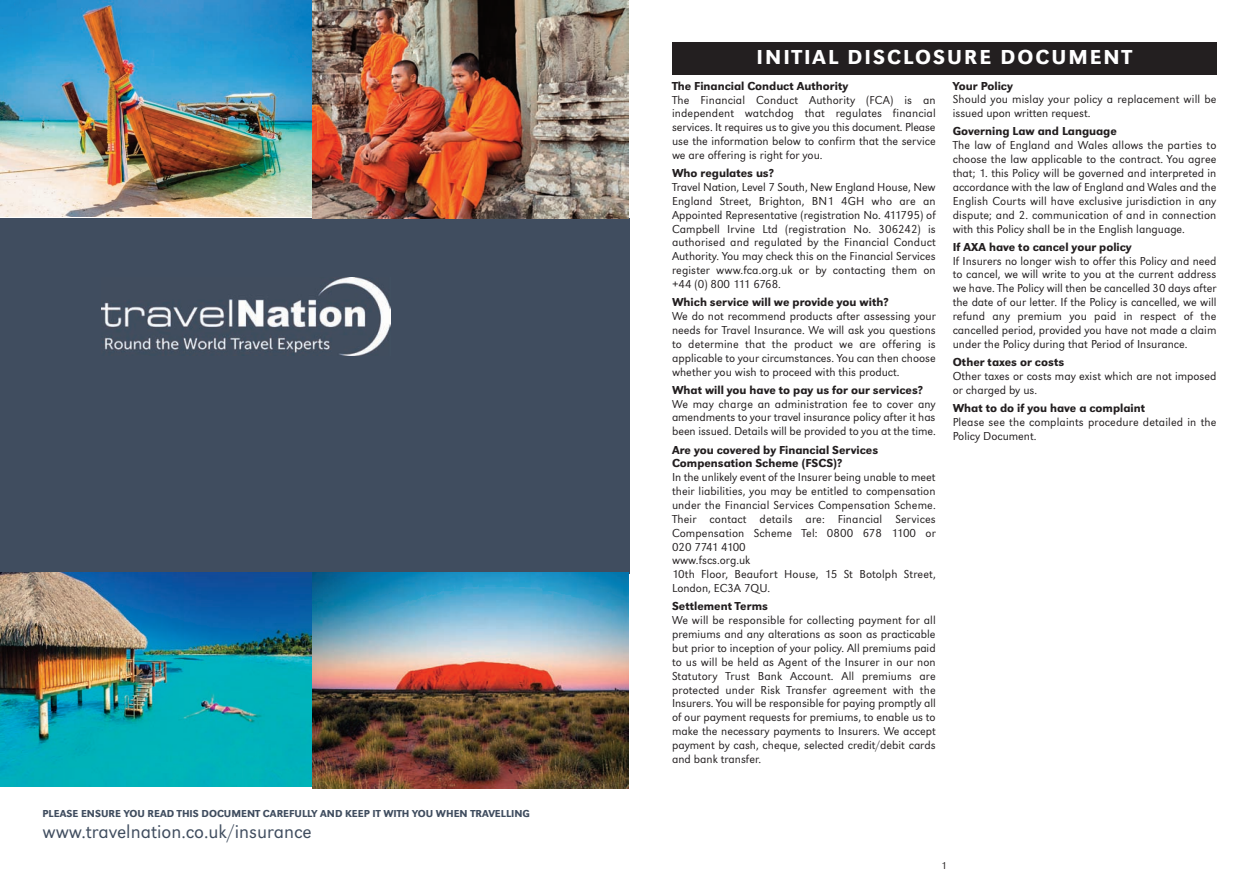
<style>
.page{position:relative;width:1259px;height:893px;background:#fff}
.page>*{position:absolute;margin:0;border:0;box-sizing:border-box;transform-origin:0 0}
.t1{font:500 21px "URW Grotesk T";letter-spacing:.095em;color:#fff}
.t2{font:300 19.5px "URW Grotesk T";color:#404d5f}
.t3{font:300 12px/13.8px "URW Grotesk T";color:#231f20;text-align:justify}
.t4{font:500 12px/13.8px "URW Grotesk T";color:#231f20}
.t5{font:500 10.5px "URW Grotesk T";color:#404d5f}
.t6{font:300 10.5px "URW Grotesk T";color:#231f20}
</style>
<div class="page">
<div style="left:672px;top:43px;width:544px;height:32px;background:#231f20"></div>
<div style="left:0;top:218px;width:629px;height:355px;background:#404d5f"></div>
<img style="left:0;top:572px;width:313px;height:216px">
<img style="left:313px;top:572px;width:315px;height:216px">
<img style="left:0;top:1px;width:313px;height:215px">
<img style="left:313px;top:1px;width:315px;height:217px">
<img style="left:101px;top:277px;width:289px;height:79px">
<p class="t5" style="left:43px;top:807px;width:489px">PLEASE ENSURE YOU READ THIS DOCUMENT CAREFULLY AND KEEP IT WITH YOU WHEN TRAVELLING</p>
<h2 class="t2" style="left:43px;top:820px;width:271px">www.travelnation.co.uk/insurance</h2>
<h1 class="t1" style="left:756px;top:44px;width:377px">INITIAL DISCLOSURE DOCUMENT</h1>
<p class="t4" style="left:672px;top:79px;width:178px">The Financial Conduct Authority</p>
<p class="t3" style="left:672px;top:92px;width:265px">The Financial Conduct Authority (FCA) is an independent watchdog that regulates financial services. It requires us to give you this document. Please use the information below to confirm that the service we are offering is right for you.</p>
<p class="t4" style="left:672px;top:166px;width:103px">Who regulates us?</p>
<p class="t3" style="left:672px;top:180px;width:265px">Travel Nation, Level 7 South, New England House, New England Street, Brighton, BN1 4GH who are an Appointed Representative (registration No. 411795) of Campbell Irvine Ltd (registration No. 306242) is authorised and regulated by the Financial Conduct Authority. You may check this on the Financial Services register www.fca.org.uk or by contacting them on +44 (0) 800 111 6768.</p>
<p class="t4" style="left:672px;top:295px;width:218px">Which service will we provide you with?</p>
<p class="t3" style="left:672px;top:309px;width:265px">We do not recommend products after assessing your needs for Travel Insurance. We will ask you questions to determine that the product we are offering is applicable to your circumstances. You can then choose whether you wish to proceed with this product.</p>
<p class="t4" style="left:672px;top:383px;width:253px">What will you have to pay us for our services?</p>
<p class="t3" style="left:672px;top:397px;width:265px">We may charge an administration fee to cover any amendments to your travel insurance policy after it has been issued. Details will be provided to you at the time.</p>
<p class="t4" style="left:672px;top:442px;width:208px">Are you covered by Financial Services<br>Compensation Scheme (FSCS)?</p>
<p class="t3" style="left:672px;top:470px;width:265px;text-align:left">In the unlikely event of the Insurer being unable to meet their liabilities, you may be entitled to compensation under the Financial Services Compensation Scheme.<br>Their contact details are: Financial Services Compensation Scheme Tel: 0800 678 1100 or 020 7741 4100<br>www.fscs.org.uk<br>10th Floor, Beaufort House, 15 St Botolph Street, London, EC3A 7QU.</p>
<p class="t4" style="left:672px;top:599px;width:97px">Settlement Terms</p>
<p class="t3" style="left:672px;top:613px;width:265px">We will be responsible for collecting payment for all premiums and any alterations as soon as practicable but prior to inception of your policy. All premiums paid to us will be held as Agent of the Insurer in our non Statutory Trust Bank Account. All premiums are protected under Risk Transfer agreement with the Insurers. You will be responsible for paying promptly all of our payment requests for premiums, to enable us to make the necessary payments to Insurers. We accept payment by cash, cheque, selected credit/debit cards and bank transfer.</p>
<p class="t4" style="left:952px;top:78px;width:62px">Your Policy</p>
<p class="t3" style="left:952px;top:92px;width:265px">Should you mislay your policy a replacement will be issued upon written request.</p>
<p class="t4" style="left:952px;top:124px;width:166px">Governing Law and Language</p>
<p class="t3" style="left:952px;top:138px;width:265px">The law of England and Wales allows the parties to choose the law applicable to the contract. You agree that; 1. this Policy will be governed and interpreted in accordance with the law of England and Wales and the English Courts will have exclusive jurisdiction in any dispute; and 2. communication of and in connection with this Policy shall be in the English language.</p>
<p class="t4" style="left:952px;top:240px;width:180px">If AXA have to cancel your policy</p>
<p class="t3" style="left:952px;top:253px;width:265px">If Insurers no longer wish to offer this Policy and need to cancel, we will write to you at the current address we have. The Policy will then be cancelled 30 days after the date of our letter. If the Policy is cancelled, we will refund any premium you paid in respect of the cancelled period, provided you have not made a claim under the Policy during that Period of Insurance.</p>
<p class="t4" style="left:952px;top:355px;width:113px">Other taxes or costs</p>
<p class="t3" style="left:952px;top:369px;width:265px">Other taxes or costs may exist which are not imposed or charged by us.</p>
<p class="t4" style="left:952px;top:401px;width:194px">What to do if you have a complaint</p>
<p class="t3" style="left:952px;top:415px;width:265px">Please see the complaints procedure detailed in the<br>Policy Document.</p>
<p class="t6" style="left:941px;top:859px;width:7px">1</p>
</div>
